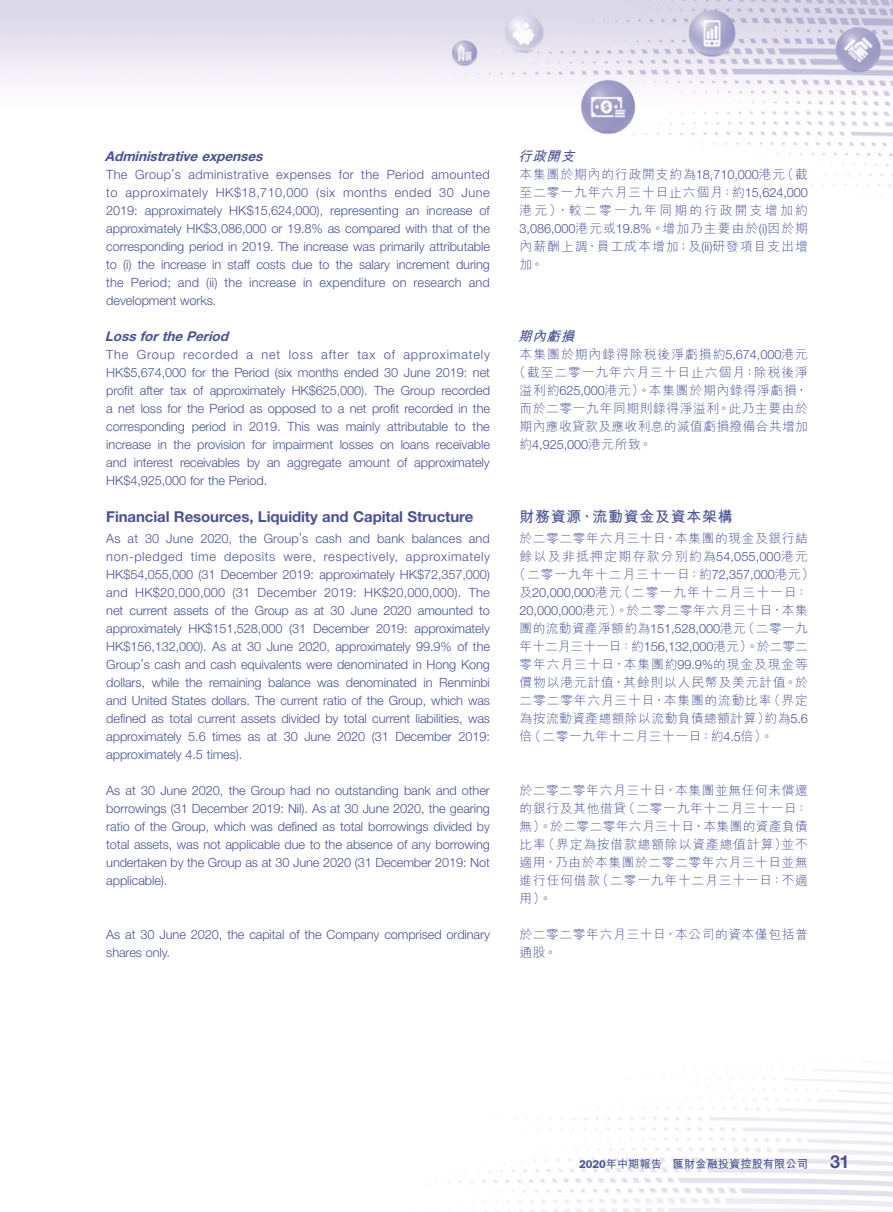
<style>
.page{position:relative;width:893px;height:1212px;background:#fff}
.page>*{position:absolute;margin:0;border:0;box-sizing:border-box;transform-origin:0 0}
.Heading_2{font:700 15px "Helvetica Neue LT Std";letter-spacing:-.005em;color:#4a5294}
.C_Heading_2{font:700 15px "M Hei HK";letter-spacing:.045em;color:#4a5294}
.Heading_3{font:italic 700 13.5px "Helvetica Neue LT Std";color:#4a5294}
.C_Heading_3{font:italic 700 13.5px "M Hei HK";color:#4a5294}
.Body_Text{font:300 12.75px/18px "Helvetica Neue LT Std";letter-spacing:-.005em;color:#4a5294;text-align:justify}
.Body_Text-2{font:300 12.75px/18px "M Hei HK";letter-spacing:.065em;color:#4a5294;text-align:justify}
.Body_Text-3{font:300 12.75px/18px "M Hei HK";letter-spacing:.045em;color:#4a5294}
.Body_Text-4{font:300 12.75px "M Hei HK";color:#4a5294}
.Body_Text-5{font:300 12.75px "M Hei HK";letter-spacing:.025em;color:#4a5294}
.Body_Text-6{font:300 12.75px "M Hei HK";letter-spacing:.085em;color:#4a5294}
.Body_Text-7{font:300 12.75px "M Hei HK";letter-spacing:.11em;color:#4a5294}
.Body_Text-8{font:300 12.75px "M Hei HK";letter-spacing:.035em;color:#4a5294}
.Body_Text-9{font:300 12.75px "M Hei HK";letter-spacing:.03em;color:#4a5294}
.t1{font:700 11.25px "M Hei HK";color:#4a5294}
.s1{font-family:"Helvetica Neue LT Std"}
.s2{font-family:"M Hei HK"}
.s3{font-family:"ITC Franklin Gothic Std";font-weight:600}
.s4{font-family:"Helvetica Neue LT Std";font-size:18px}
</style>
<div class="page">
<img style="left:0;top:0;width:893px;height:1212px">
<p class="Heading_3" style="left:105px;top:148px;width:163px">Administrativeexpenses</p>
<p class="Body_Text" style="left:106px;top:165px;width:385px">The Group’s administrative expenses for the Period amounted to approximately HK$18,710,000 (six months ended 30 June 2019: approximately HK$15,624,000), representing an increase of approximately HK$3,086,000 or 19.8% as compared with that of the corresponding period in 2019. The increase was primarily attributable to (i) the increase in staff costs due to the salary increment during the Period; and (ii) the increase in expenditure on research and development works.</p>
<p class="Heading_3" style="left:105px;top:328px;width:129px">LossforthePeriod</p>
<p class="Body_Text" style="left:106px;top:345px;width:385px">The Group recorded a net loss after tax of approximately HK$5,674,000 for the Period (six months ended 30 June 2019: net profit after tax of approximately HK$625,000). The Group recorded a net loss for the Period as opposed to a net profit recorded in the corresponding period in 2019. This was mainly attributable to the increase in the provision for impairment losses on loans receivable and interest receivables by an aggregate amount of approximately HK$4,925,000 for the Period.</p>
<p class="Heading_2" style="left:106px;top:508px;width:368px">Financial Resources, Liquidity and Capital Structure</p>
<p class="Body_Text" style="left:106px;top:529px;width:385px">As at 30 June 2020, the Group’s cash and bank balances and non-pledged time deposits were, respectively, approximately HK$54,055,000 (31 December 2019: approximately HK$72,357,000) and HK$20,000,000 (31 December 2019: HK$20,000,000). The net current assets of the Group as at 30 June 2020 amounted to approximately HK$151,528,000 (31 December 2019: approximately HK$156,132,000). As at 30 June 2020, approximately 99.9% of the Group’s cash and cash equivalents were denominated in Hong Kong dollars, while the remaining balance was denominated in Renminbi and United States dollars. The current ratio of the Group, which was defined as total current assets divided by total current liabilities, was approximately 5.6 times as at 30 June 2020 (31 December 2019: approximately 4.5 times).</p>
<p class="Body_Text" style="left:106px;top:781px;width:385px">As at 30 June 2020, the Group had no outstanding bank and other borrowings (31 December 2019: Nil). As at 30 June 2020, the gearing ratio of the Group, which was defined as total borrowings divided by total assets, was not applicable due to the absence of any borrowing undertaken by the Group as at 30 June 2020 (31 December 2019: Not applicable).</p>
<p class="Body_Text" style="left:106px;top:925px;width:385px">As at 30 June 2020, the capital of the Company comprised ordinary shares only.</p>
<p class="C_Heading_3" style="left:518px;top:146px;width:62px">行政開支</p>
<p class="Body_Text-2" style="left:520px;top:165px;width:290px">本集團於期內的行政開支約為<span class="s1">18,710,000</span>港元（截至二零一九年六月三十日止六個月：約<span class="s1">15,624,000</span>港元），較二零一九年同期的行政開支增加約<span class="s1">3,086,000</span>港元或<span class="s1">19.8%</span>。增加乃主要由於<span class="s1">(i)</span>因於期內薪酬上調，員工成本增加；及<span class="s1">(ii)</span>研發項目支出增加。</p>
<p class="C_Heading_3" style="left:518px;top:326px;width:62px">期內虧損</p>
<p class="Body_Text-2" style="left:520px;top:345px;width:290px">本集團於期內錄得除稅後淨虧損約<span class="s1">5,674,000</span>港元</p>
<p class="Body_Text-2" style="left:513px;top:363px;width:296px">（截至二零一九年六月三十日止六個月：除稅後淨</p>
<p class="Body_Text-2" style="left:520px;top:381px;width:290px">溢利約<span class="s1">625,000</span>港元）。本集團於期內錄得淨虧損，</p>
<p class="Body_Text-3" style="left:520px;top:399px;width:290px">而於二零一九年同期則錄得淨溢利。此乃主要由於</p>
<p class="Body_Text-9" style="left:520px;top:420px;width:290px">期內應收貸款及應收利息的減值虧損撥備合共增加</p>
<p class="Body_Text" style="left:520px;top:435px;width:134px"><span class="s2">約</span>4,925,000<span class="s2">港元所致。</span></p>
<p class="C_Heading_2" style="left:520px;top:506px;width:215px">財務資源、流動資金及資本架構</p>
<p class="Body_Text-3" style="left:520px;top:529px;width:290px">於二零二零年六月三十日，本集團的現金及銀行結</p>
<p class="Body_Text-7" style="left:520px;top:549px;width:290px">餘以及非抵押定期存款分別約為<span class="s1">54,055,000</span>港元</p>
<p class="Body_Text-2" style="left:513px;top:565px;width:303px">（二零一九年十二月三十一日：約<span class="s1">72,357,000</span>港元）</p>
<p class="Body_Text-6" style="left:520px;top:585px;width:290px">及<span class="s1">20,000,000</span>港元（二零一九年十二月三十一日：</p>
<p class="Body_Text-3" style="left:520px;top:601px;width:290px"><span class="s1">20,000,000</span>港元）。於二零二零年六月三十日，本集</p>
<p class="Body_Text-5" style="left:520px;top:621px;width:290px">團的流動資產淨額約為<span class="s1">151,528,000</span>港元（二零一九</p>
<p class="Body_Text-4" style="left:520px;top:639px;width:290px">年十二月三十一日：約<span class="s1">156,132,000</span>港元）。於二零二</p>
<p class="Body_Text-2" style="left:520px;top:655px;width:290px">零年六月三十日，本集團約<span class="s1">99.9%</span>的現金及現金等</p>
<p class="Body_Text-2" style="left:520px;top:673px;width:290px">價物以港元計值，其餘則以人民幣及美元計值。於</p>
<p class="Body_Text-2" style="left:520px;top:691px;width:290px">二零二零年六月三十日，本集團的流動比率（界定</p>
<p class="Body_Text-8" style="left:520px;top:711px;width:290px">為按流動資產總額除以流動負債總額計算）約為<span class="s1">5.6</span></p>
<p class="Body_Text-3" style="left:520px;top:727px;width:255px">倍（二零一九年十二月三十一日：約<span class="s1">4.5</span>倍）。</p>
<p class="Body_Text-2" style="left:520px;top:781px;width:290px">於二零二零年六月三十日，本集團並無任何未償還的銀行及其他借貸（二零一九年十二月三十一日：無）。於二零二零年六月三十日，本集團的資產負債比率（界定為按借款總額除以資產總值計算）並不適用，乃由於本集團於二零二零年六月三十日並無進行任何借款（二零一九年十二月三十一日：不適用）。</p>
<p class="Body_Text-3" style="left:520px;top:925px;width:290px">於二零二零年六月三十日，本公司的資本僅包括普通股。</p>
<p class="t1" style="left:579px;top:1156px;width:272px"><span class="s3">2020</span>年中期報告 匯財金融投資控股有限公司 <span class="s4">31</span></p>
</div>
